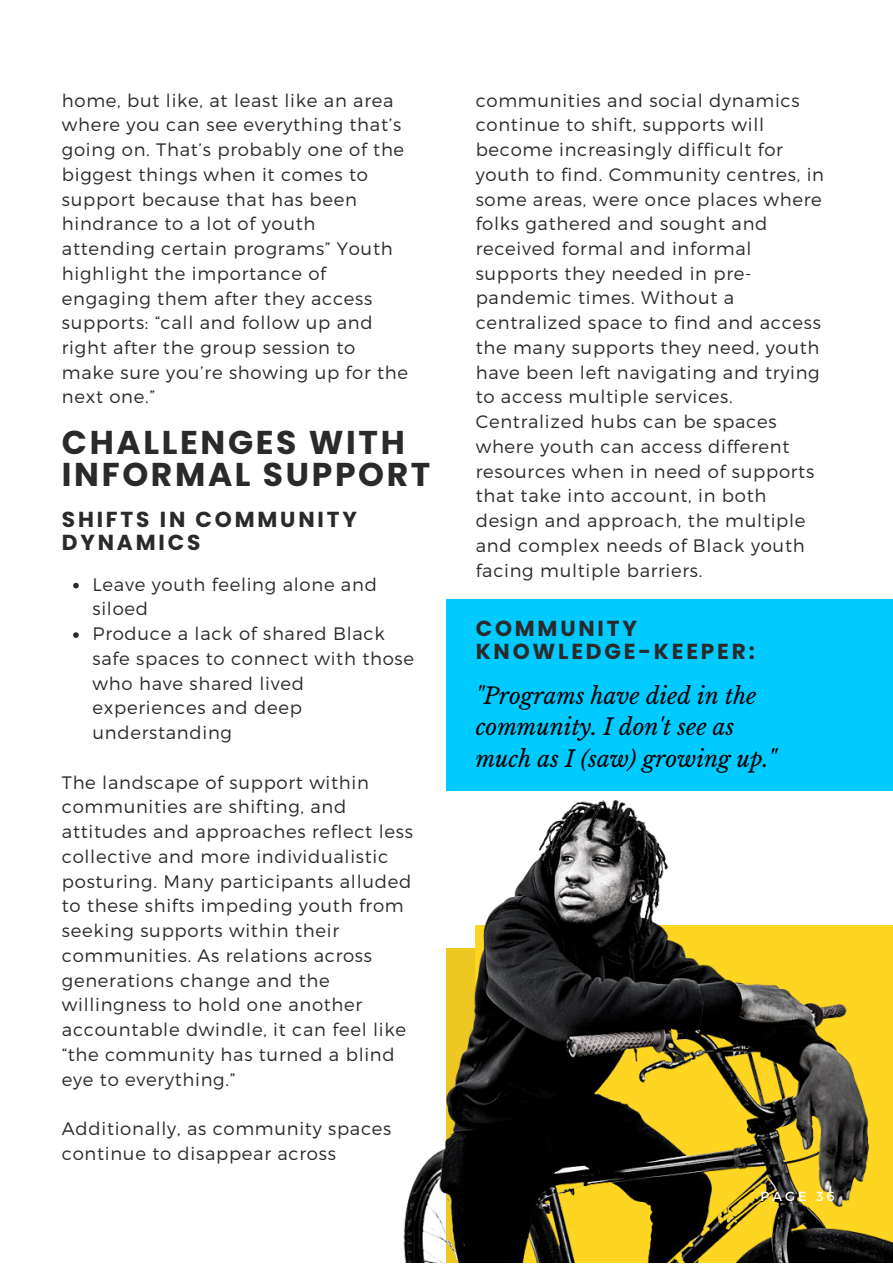
<style>
.page{position:relative;width:893px;height:1264px;background:#fff}
.page>*{position:absolute;margin:0;border:0;box-sizing:border-box;transform-origin:0 0}
.t1{font:700 33px/31.5px "Poppins";letter-spacing:.08em;color:#2a2a2a}
.t2{font:italic 22.5px/31.5px "Libre Baskerville";color:#000}
.t3{font:700 21.75px/23.5px "Poppins";letter-spacing:.13em;color:#2a2a2a}
.t4{font:300 18px/24.8px "Montserrat";letter-spacing:.04em;color:#2a2a2a}
.t5{font:13.2px "Montserrat";letter-spacing:.23em;color:#fff}
</style>
<div class="page">
<div style="left:446px;top:599px;width:446px;height:191px;background:#00caff"></div>
<img style="left:403px;top:790px;width:489px;height:472px">
<svg style="left:73px;top:583px;width:6px;height:5px"></svg>
<svg style="left:73px;top:632px;width:6px;height:6px"></svg>
<p class="t4" style="left:62px;top:87px;width:348px">home, but like, at least like an area where you can see everything that’s going on. That’s probably one of the biggest things when it comes to support because that has been hindrance to a lot of youth attending certain programs” Youth highlight the importance of engaging them after they access supports: “call and follow up and right after the group session to make sure you’re showing up for the next one.”</p>
<h1 class="t1" style="left:62px;top:427px;width:370px">CHALLENGES WITH<br>INFORMAL SUPPORT</h1>
<p class="t3" style="left:62px;top:507px;width:296px">SHIFTS IN COMMUNITY<br>DYNAMICS</p>
<p class="t4" style="left:93px;top:571px;width:323px">Leave youth feeling alone and siloed<br>Produce a lack of shared Black safe spaces to connect with those who have shared lived experiences and deep understanding</p>
<p class="t4" style="left:62px;top:769px;width:352px">The landscape of support within communities are shifting, and attitudes and approaches reflect less collective and more individualistic posturing. Many participants alluded to these shifts impeding youth from seeking supports within their communities. As relations across generations change and the willingness to hold one another accountable dwindle, it can feel like “the community has turned a blind eye to everything.”</p>
<p class="t4" style="left:62px;top:1115px;width:331px">Additionally, as community spaces continue to disappear across</p>
<p class="t4" style="left:475px;top:87px;width:350px">communities and social dynamics continue to shift, supports will become increasingly difficult for youth to find. Community centres, in some areas, were once places where folks gathered and sought and received formal and informal supports they needed in pre&shy;pandemic times. Without a centralized space to find and access the many supports they need, youth have been left navigating and trying to access multiple services.<br>Centralized hubs can be spaces where youth can access different resources when in need of supports that take into account, in both design and approach, the multiple and complex needs of Black youth facing multiple barriers.</p>
<p class="t3" style="left:475px;top:616px;width:281px">COMMUNITY<br>KNOWLEDGE-KEEPER:</p>
<p class="t2" style="left:475px;top:680px;width:302px">"Programs have died in the community. I don't see as much as I (saw) growing up."</p>
<p class="t5" style="left:760px;top:1188px;width:76px">PAGE 36</p>
</div>
